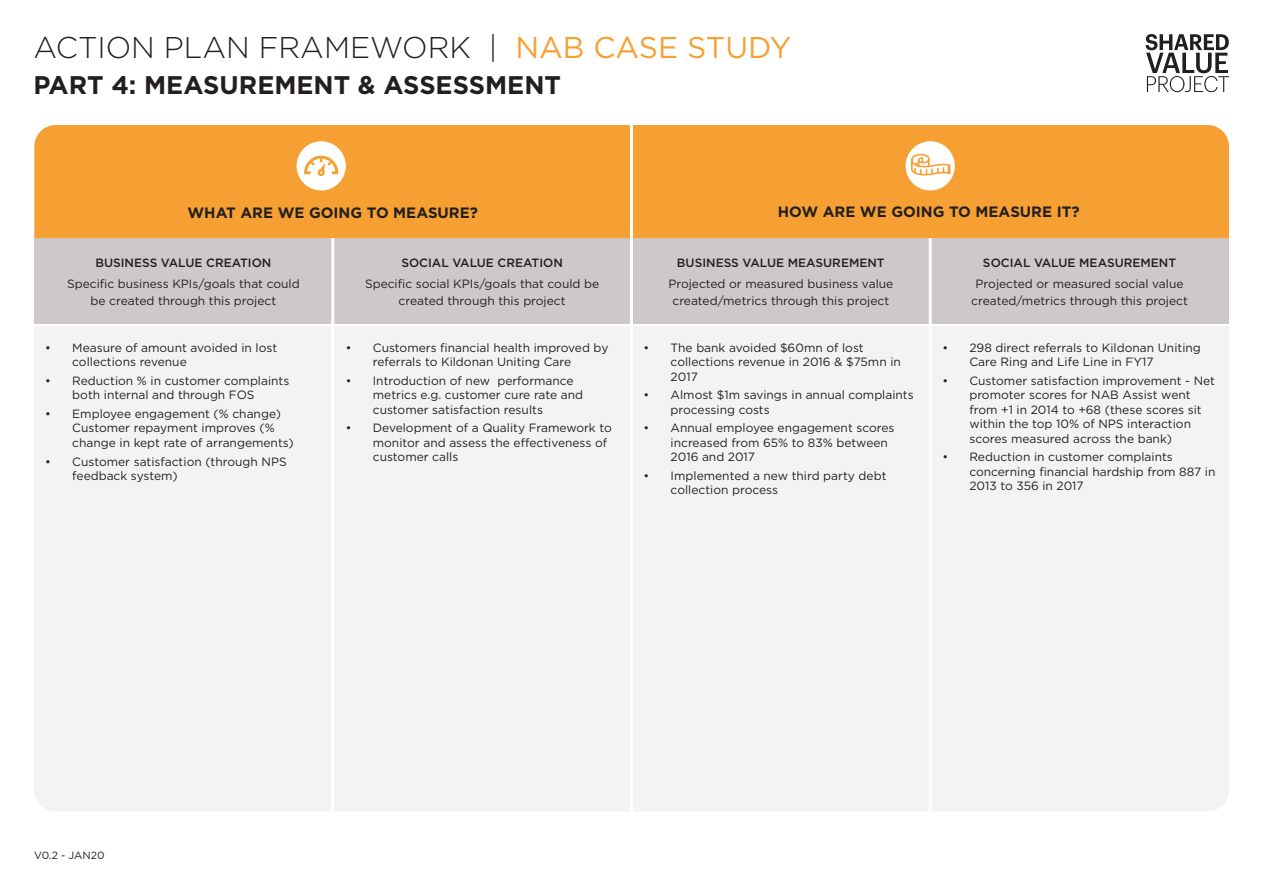
<style>
.page{position:relative;width:1263px;height:893px;background:#fff}
.page>*{position:absolute;margin:0;border:0;box-sizing:border-box;transform-origin:0 0}
.t1{font:300 30px "Gotham";color:#231f20}
.t2{font:700 25.5px "Gotham";color:#231f20}
.t3{font:700 15px "Gotham";color:#231f20}
.t4{font:12px/14.4px "Gotham";color:#231f20}
.t5{font:500 12px "Gotham";color:#231f20}
.t6{font:10.5px "Gotham";color:#231f20}
.s1{font-weight:400;color:#f6a033}
</style>
<div class="page">
<div style="left:34px;top:326px;width:1195px;height:485px;background:#f4f3f3"></div>
<div style="left:34px;top:238px;width:1195px;height:86px;background:#cdc9c8"></div>
<div style="left:34px;top:125px;width:1195px;height:113px;background:#f6a033"></div>
<hr style="left:630px;top:124px;width:3px;height:687px;background:#fff">
<hr style="left:331px;top:238px;width:3px;height:573px;background:#fff">
<hr style="left:929px;top:238px;width:3px;height:573px;background:#fff">
<div style="left:297px;top:141px;width:49px;height:49px;background:#fff;border-radius:50%"></div>
<svg style="left:304px;top:156px;width:34px;height:20px"></svg>
<svg style="left:1145px;top:34px;width:84px;height:58px"></svg>
<div style="left:905px;top:141px;width:50px;height:49px;background:#fff;border-radius:50%"></div>
<svg style="left:908px;top:153px;width:43px;height:24px"></svg>
<p class="t1" style="left:33px;top:28px;width:759px">ACTION PLAN FRAMEWORK | <span class="s1">NAB CASE STUDY</span></p>
<p class="t2" style="left:33px;top:68px;width:529px">PART 4: MEASUREMENT &amp; ASSESSMENT</p>
<p class="t3" style="left:187px;top:203px;width:292px">WHAT ARE WE GOING TO MEASURE?</p>
<p class="t3" style="left:778px;top:202px;width:303px">HOW ARE WE GOING TO MEASURE IT?</p>
<p class="t5" style="left:95px;top:255px;width:178px">BUSINESS VALUE CREATION</p>
<p class="t5" style="left:401px;top:255px;width:163px">SOCIAL VALUE CREATION</p>
<p class="t5" style="left:677px;top:255px;width:209px">BUSINESS VALUE MEASUREMENT</p>
<p class="t5" style="left:983px;top:255px;width:195px">SOCIAL VALUE MEASUREMENT</p>
<p class="t4" style="left:67px;top:275px;width:234px;line-height:16.5px;text-align:center">Specific business KPIs/goals that could be created through this project</p>
<p class="t4" style="left:668px;top:275px;width:226px;line-height:16.5px;text-align:center">Projected or measured business value created/metrics through this project</p>
<p class="t4" style="left:971px;top:275px;width:218px;line-height:16.5px;text-align:center">Projected or measured social value created/metrics through this project</p>
<p class="t4" style="left:365px;top:275px;width:236px;line-height:16.5px;text-align:center">Specific social KPIs/goals that could be created through this project</p>
<p class="t4" style="left:72px;top:340px;width:206px;text-indent:-27px">• Measure of amount avoided in lost collections revenue</p>
<p class="t4" style="left:72px;top:373px;width:219px;text-indent:-27px">• Reduction % in customer complaints both internal and through FOS</p>
<p class="t4" style="left:72px;top:406px;width:223px;text-indent:-27px">• Employee engagement (% change)<br>Customer repayment improves (% change in kept rate of arrangements)</p>
<p class="t4" style="left:72px;top:454px;width:216px;text-indent:-27px">• Customer satisfaction (through NPS feedback system)</p>
<p class="t4" style="left:373px;top:340px;width:237px;text-indent:-27px">• Customers financial health improved by referrals to Kildonan Uniting Care</p>
<p class="t4" style="left:373px;top:373px;width:212px;text-indent:-27px">• Introduction of new performance metrics e.g. customer cure rate and customer satisfaction results</p>
<p class="t4" style="left:373px;top:421px;width:240px;text-indent:-27px">• Development of a Quality Framework to monitor and assess the effectiveness of customer calls</p>
<p class="t4" style="left:671px;top:340px;width:232px;text-indent:-27px">• The bank avoided $60mn of lost collections revenue in 2016 &amp; $75mn in<br>2017</p>
<p class="t4" style="left:671px;top:388px;width:245px;text-indent:-27px">• Almost $1m savings in annual complaints processing costs</p>
<p class="t4" style="left:671px;top:421px;width:225px;text-indent:-27px">• Annual employee engagement scores increased from 65% to 83% between<br>2016 and 2017</p>
<p class="t4" style="left:671px;top:468px;width:217px;text-indent:-27px">• Implemented a new third party debt collection process</p>
<p class="t4" style="left:969px;top:340px;width:233px;text-indent:-27px">• 298 direct referrals to Kildonan Uniting<br>Care Ring and Life Line in FY17</p>
<p class="t4" style="left:969px;top:373px;width:247px;text-indent:-27px">• Customer satisfaction improvement - Net promoter scores for NAB Assist went from +1 in 2014 to +68 (these scores sit within the top 10% of NPS interaction scores measured across the bank)</p>
<p class="t4" style="left:969px;top:450px;width:248px;text-indent:-27px">• Reduction in customer complaints concerning financial hardship from 887 in<br>2013 to 356 in 2017</p>
<p class="t6" style="left:34px;top:848px;width:72px">V0.2 - JAN20</p>
</div>
